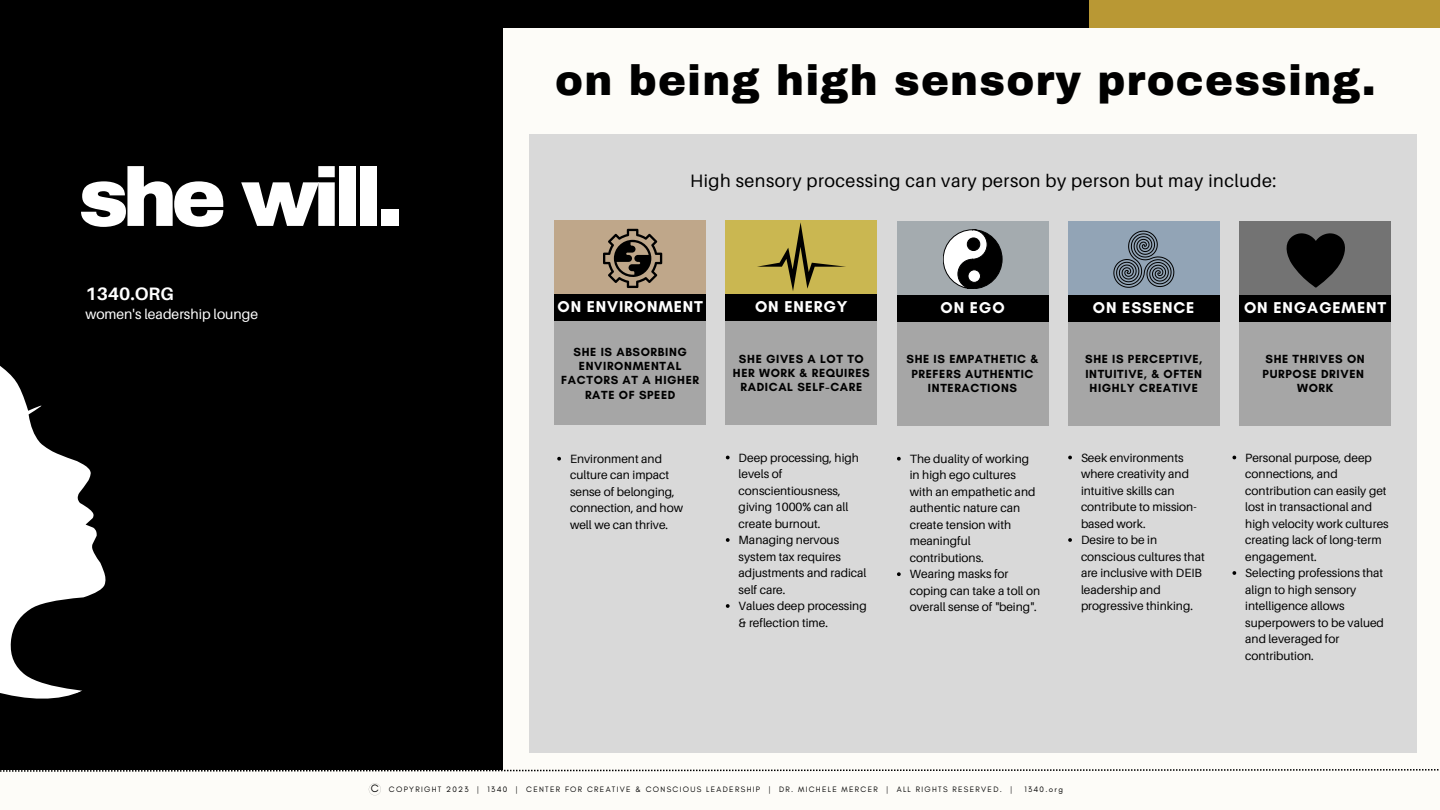
<style>
.page{position:relative;width:1440px;height:810px;background:#fdfcf8}
.page>*{position:absolute;margin:0;border:0;box-sizing:border-box;transform-origin:0 0}
.t1{font:900 82.5px "Archivo";letter-spacing:-.075em;color:#fff}
.t2{font:900 42px "Archivo";letter-spacing:.03em;color:#000}
.t3{font:18px "Aileron";letter-spacing:.03em;color:#000}
.t4{font:700 18px "Aileron";color:#fff}
.t5{font:700 16px "Glacial Indifference";letter-spacing:.055em;color:#fff}
.t6{font:14px "Aileron";color:#fff}
.t7{font:700 12px/14.2px "Glacial Indifference";letter-spacing:.055em;color:#000;text-align:center}
.t8{font:11.9px/16.5px "Aileron";color:#000}
.t9{font:10.9px "Glacial Indifference";color:#000}
.t10{font:8px "Glacial Indifference";letter-spacing:.165em;color:#000}
</style>
<div class="page">
<div style="left:0;top:0;width:1089px;height:28px;background:#000"></div>
<div style="left:1089px;top:0;width:351px;height:28px;background:#b99834"></div>
<svg style="left:369px;top:783px;width:12px;height:12px"></svg>
<svg style="left:0;top:769px;width:1439px;height:3px"></svg>
<div style="left:529px;top:134px;width:887px;height:618px;background:#d9d9d9"></div>
<div style="left:1068px;top:295px;width:152px;height:27px;background:#000"></div>
<div style="left:1068px;top:221px;width:152px;height:74px;background:#92a4b6"></div>
<svg style="left:1113px;top:231px;width:61px;height:57px"></svg>
<div style="left:897px;top:294px;width:151px;height:28px;background:#000"></div>
<div style="left:897px;top:221px;width:151px;height:73px;background:#a4abaf"></div>
<svg style="left:943px;top:230px;width:59px;height:59px"></svg>
<div style="left:968px;top:270px;width:12px;height:12px;background:#fff;border-radius:50%"></div>
<div style="left:968px;top:270px;width:13px;height:13px;border:1px solid #000;border-radius:50%"></div>
<div style="left:967px;top:238px;width:13px;height:13px;background:#000;border-radius:50%"></div>
<div style="left:967px;top:238px;width:13px;height:13px;border:1px solid #000;border-radius:50%"></div>
<div style="left:726px;top:294px;width:151px;height:27px;background:#000"></div>
<div style="left:726px;top:220px;width:151px;height:74px;background:#cab751"></div>
<svg style="left:757px;top:222px;width:89px;height:69px"></svg>
<div style="left:554px;top:294px;width:152px;height:27px;background:#000"></div>
<div style="left:554px;top:220px;width:152px;height:74px;background:#bfa78a"></div>
<svg style="left:603px;top:229px;width:59px;height:59px"></svg>
<div style="left:0;top:28px;width:503px;height:742px;background:#000"></div>
<svg style="left:0;top:366px;width:106px;height:333px;fill:#fff"></svg>
<svg style="left:726px;top:456px;width:4px;height:3px"></svg>
<svg style="left:726px;top:538px;width:4px;height:4px"></svg>
<svg style="left:726px;top:604px;width:4px;height:4px"></svg>
<svg style="left:897px;top:457px;width:4px;height:4px"></svg>
<svg style="left:897px;top:572px;width:4px;height:4px"></svg>
<svg style="left:1068px;top:456px;width:4px;height:3px"></svg>
<svg style="left:1068px;top:538px;width:4px;height:4px"></svg>
<svg style="left:1232px;top:456px;width:4px;height:3px"></svg>
<svg style="left:1232px;top:571px;width:4px;height:4px"></svg>
<svg style="left:557px;top:457px;width:4px;height:4px"></svg>
<div style="left:554px;top:321px;width:152px;height:103px;background:#a6a6a6"></div>
<div style="left:726px;top:321px;width:151px;height:103px;background:#a6a6a6"></div>
<div style="left:897px;top:322px;width:151px;height:103px;background:#a6a6a6"></div>
<div style="left:1068px;top:322px;width:152px;height:103px;background:#a6a6a6"></div>
<div style="left:1239px;top:295px;width:152px;height:27px;background:#000"></div>
<div style="left:1239px;top:221px;width:152px;height:74px;background:#737373"></div>
<svg style="left:1286px;top:233px;width:59px;height:55px"></svg>
<div style="left:1239px;top:322px;width:152px;height:103px;background:#a6a6a6"></div>
<p class="t1" style="left:78px;top:153px;width:327px">she will.</p>
<p class="t4" style="left:85px;top:282px;width:90px">1340.ORG</p>
<p class="t6" style="left:85px;top:305px;width:174px">women's leadership lounge</p>
<p class="t2" style="left:555px;top:58px;width:822px">on being high sensory processing.</p>
<p class="t3" style="left:690px;top:169px;width:588px">High sensory processing can vary person by person but may include:</p>
<p class="t5" style="left:558px;top:297px;width:147px">ON ENVIRONMENT</p>
<p class="t5" style="left:755px;top:297px;width:94px">ON ENERGY</p>
<p class="t5" style="left:941px;top:298px;width:66px">ON EGO</p>
<p class="t5" style="left:1093px;top:298px;width:103px">ON ESSENCE</p>
<p class="t7" style="left:574px;top:345px;width:115px">SHE IS ABSORBING<br>ENVIRONMENTAL</p>
<p class="t7" style="left:561px;top:373px;width:139px">FACTORS AT A HIGHER<br>RATE OF SPEED</p>
<p class="t8" style="left:570px;top:450px;width:115px">Environment and culture can impact sense of belonging, connection, and how well we can thrive.</p>
<p class="t7" style="left:733px;top:351px;width:138px">SHE GIVES A LOT TO<br>HER WORK &amp; REQUIRES<br>RADICAL SELF-CARE</p>
<p class="t7" style="left:907px;top:352px;width:134px">SHE IS EMPATHETIC &amp;<br>PREFERS AUTHENTIC<br>INTERACTIONS</p>
<p class="t7" style="left:1085px;top:352px;width:119px">SHE IS PERCEPTIVE,<br>INTUITIVE, &amp; OFTEN<br>HIGHLY CREATIVE</p>
<p class="t8" style="left:739px;top:449px;width:122px">Deep processing, high levels of conscientiousness, giving 1000% can all create burnout.</p>
<p class="t8" style="left:739px;top:531px;width:129px">Managing nervous system tax requires adjustments and radical self care.</p>
<p class="t8" style="left:739px;top:597px;width:130px">Values deep processing &amp; reflection time.</p>
<p class="t8" style="left:910px;top:450px;width:127px">The duality of working in high ego cultures with an empathetic and authentic nature can create tension with meaningful contributions.</p>
<p class="t8" style="left:910px;top:566px;width:132px">Wearing masks for coping can take a toll on overall sense of "being".</p>
<p class="t8" style="left:1081px;top:449px;width:117px">Seek environments where creativity and intuitive skills can contribute to mission&shy;based work.</p>
<p class="t8" style="left:1081px;top:531px;width:125px">Desire to be in conscious cultures that are inclusive with DEIB leadership and progressive thinking.</p>
<p class="t5" style="left:1244px;top:298px;width:144px">ON ENGAGEMENT</p>
<p class="t7" style="left:1263px;top:352px;width:104px;text-align:left">SHE THRIVES ON<br>PURPOSE DRIVEN</p>
<p class="t7" style="left:1297px;top:381px;width:38px">WORK</p>
<p class="t8" style="left:1245px;top:449px;width:145px">Personal purpose, deep connections, and contribution can easily get lost in transactional and high velocity work cultures creating lack of long-term engagement.</p>
<p class="t8" style="left:1245px;top:564px;width:140px">Selecting professions that align to high sensory intelligence allows superpowers to be valued and leveraged for contribution.</p>
<p class="t9" style="left:371px;top:782px;width:9px">C</p>
<p class="t10" style="left:389px;top:784px;width:625px">COPYRIGHT 2023 | 1340 | CENTER FOR CREATIVE &amp; CONSCIOUS LEADERSHIP | DR. MICHELE MERCER | ALL RIGHTS RESERVED. |</p>
<p class="t10" style="left:1024px;top:784px;width:40px">1340.org</p>
</div>
